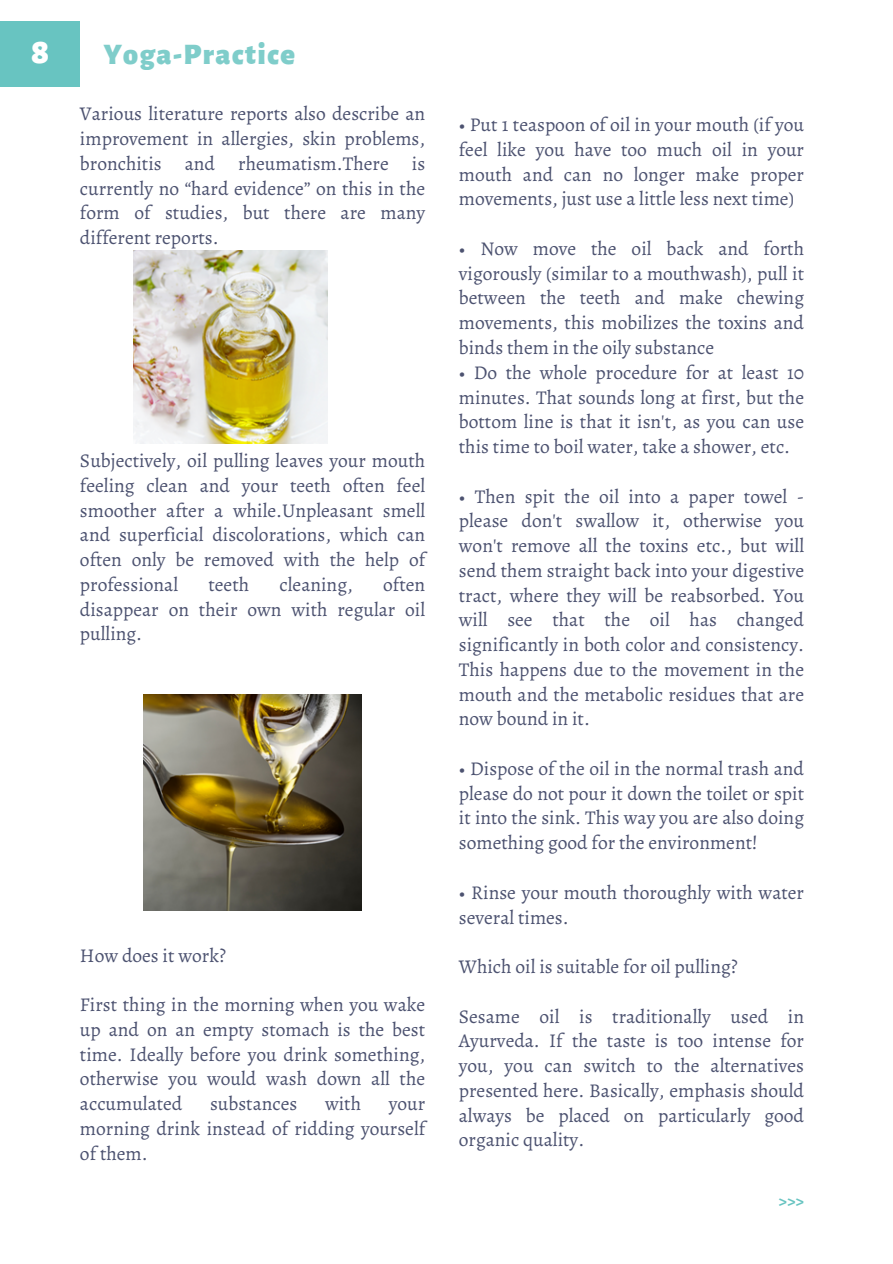
<style>
.page{position:relative;width:893px;height:1264px;background:#fff}
.page>*{position:absolute;margin:0;border:0;box-sizing:border-box;transform-origin:0 0}
.t1{font:900 36px "Alegreya Sans";color:#fff}
.t2{font:900 30px "Alegreya Sans";letter-spacing:.05em;color:#68c4c1}
.t3{font:19.5px/24.8px "Alegreya";color:#4c5270;text-align:justify}
.t4{font:700 18px "Alegreya";color:#68c4c1}
</style>
<div class="page">
<div style="left:0;top:21px;width:80px;height:65px;background:#68c4c1"></div>
<img style="left:134px;top:251px;width:193px;height:192px">
<img style="left:144px;top:694px;width:217px;height:216px">
<h1 class="t1" style="left:31px;top:34px;width:20px">8</h1>
<h2 class="t2" style="left:104px;top:40px;width:192px">Yoga-Practice</h2>
<p class="t3" style="left:80px;top:101px;width:347px">Various literature reports also describe an improvement in allergies, skin problems, bronchitis and rheumatism.There is currently no “hard evidence” on this in the form of studies, but there are many different reports.</p>
<p class="t3" style="left:80px;top:448px;width:347px">Subjectively, oil pulling leaves your mouth feeling clean and your teeth often feel smoother after a while.Unpleasant smell and superficial discolorations, which can often only be removed with the help of professional</p>
<p class="t3" style="left:80px;top:572px;width:347px;text-indent:303px">often disappear on their own with regular oil pulling.</p>
<p class="t3" style="left:208px;top:572px;width:42px">teeth</p>
<p class="t3" style="left:279px;top:572px;width:75px">cleaning,</p>
<p class="t3" style="left:80px;top:942px;width:148px">How does it work?</p>
<p class="t3" style="left:80px;top:992px;width:347px">First thing in the morning when you wake up and on an empty stomach is the best time. Ideally before you drink something, otherwise you would wash down all the accumulated</p>
<p class="t3" style="left:210px;top:1091px;width:89px">substances</p>
<p class="t3" style="left:325px;top:1091px;width:38px">with</p>
<p class="t3" style="left:80px;top:1091px;width:347px;text-indent:309px">your morning drink instead of ridding yourself of them.</p>
<p class="t3" style="left:459px;top:112px;width:347px">• Put 1 teaspoon of oil in your mouth (if you feel like you have too much oil in your mouth and can no longer make proper movements, just use a little less next time)</p>
<p class="t3" style="left:459px;top:236px;width:347px">• Now move the oil back and forth vigorously (similar to a mouthwash), pull it between the teeth and make chewing movements, this mobilizes the toxins and binds them in the oily substance</p>
<p class="t3" style="left:459px;top:360px;width:347px">• Do the whole procedure for at least 10 minutes. That sounds long at first, but the bottom line is that it isn't, as you can use this time to boil water, take a shower, etc.</p>
<p class="t3" style="left:459px;top:483px;width:347px">• Then spit the oil into a paper towel - please don't swallow it, otherwise you won't remove all the toxins etc., but will send them straight back into your digestive tract, where they will be reabsorbed. You will see that the oil has changed significantly in both color and consistency.<br>This happens due to the movement in the mouth and the metabolic residues that are now bound in it.</p>
<p class="t3" style="left:459px;top:756px;width:347px">• Dispose of the oil in the normal trash and please do not pour it down the toilet or spit it into the sink. This way you are also doing something good for the environment!</p>
<p class="t3" style="left:459px;top:879px;width:347px">• Rinse your mouth thoroughly with water several times.</p>
<p class="t3" style="left:459px;top:954px;width:280px">Which oil is suitable for oil pulling?</p>
<p class="t3" style="left:459px;top:1003px;width:347px">Sesame oil is traditionally used in Ayurveda. If the taste is too intense for you, you can switch to the alternatives presented here. Basically, emphasis should always be placed on particularly good organic quality.</p>
<p class="t4" style="left:778px;top:1188px;width:27px">&gt;&gt;&gt;</p>
</div>
